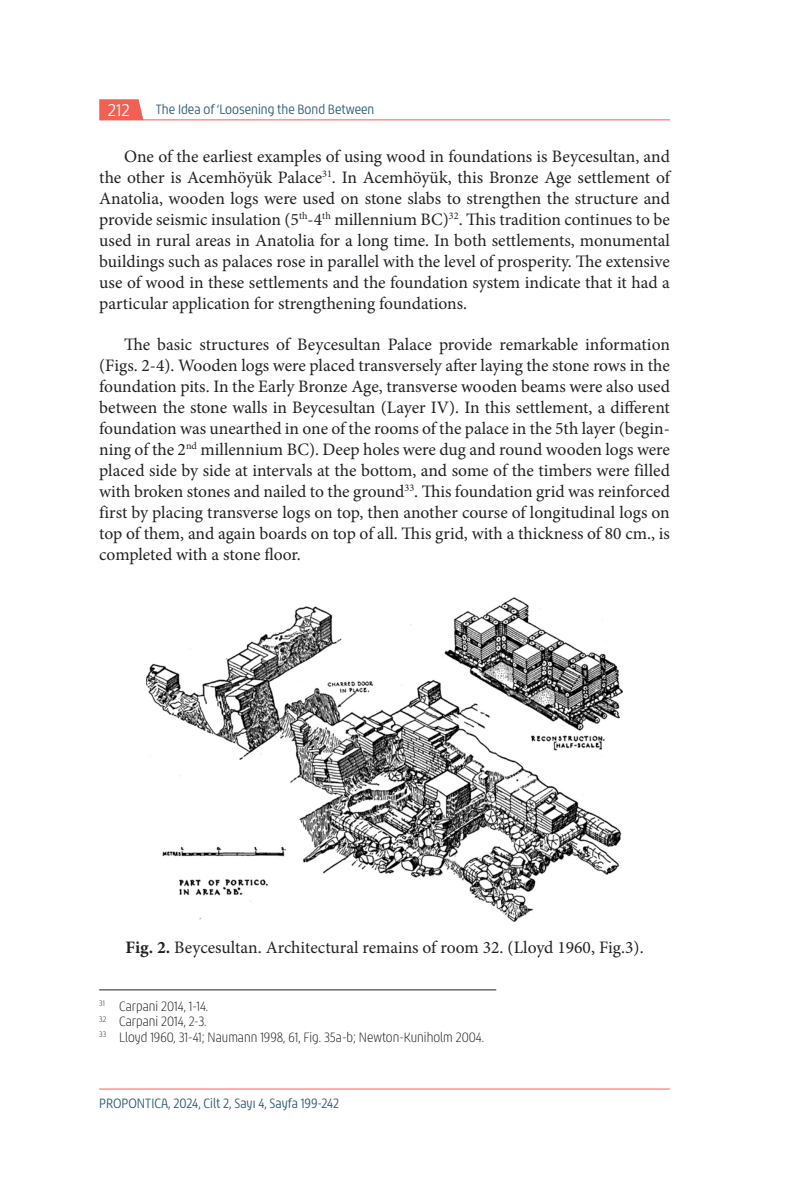
<style>
.page{position:relative;width:794px;height:1191px;background:#fff}
.page>*{position:absolute;margin:0;border:0;box-sizing:border-box;transform-origin:0 0}
.ANA_METİN{font:17.5px/21px "Minion Pro";color:#202124;text-align:justify}
.t1{font:17.5px "Chypre Nor Boo";color:#fff}
.DIPNOT{font:14px "Chypre Con Thi";color:#231f20}
.t2{font:14px "Chypre Con Boo";color:#285b77}
.s1{color:#231f20}
.s2{font-weight:700}
</style>
<div class="page">
<svg style="left:99px;top:99px;width:44px;height:21px"></svg>
<hr style="left:99px;top:120px;width:571px;height:1px;background:#f16153">
<hr style="left:99px;top:1088px;width:571px;height:1px;background:#f16153">
<hr style="left:99px;top:989px;width:397px;height:1px;background:#231f20">
<img style="left:147px;top:597px;width:475px;height:325px">
<p class="t1" style="left:108px;top:100px;width:23px">212</p>
<p class="t2" style="left:156px;top:101px;width:220px">The Idea of ‘Loosening the Bond Between</p>
<p class="ANA_METİN" style="left:99px;top:146px;width:572px;text-indent:25px">One of the earliest examples of using wood in foundations is Beycesultan, and the other is Acemhöyük Palace<sup>31</sup>. In Acemhöyük, this Bronze Age settlement of Anatolia, wooden logs were used on stone slabs to strengthen the structure and provide seismic insulation (5<sup>th</sup>-4<sup>th</sup> millennium BC)<sup>32</sup>. This tradition continues to be used in rural areas in Anatolia for a long time. In both settlements, monumental buildings such as palaces rose in parallel with the level of prosperity. The extensive use of wood in these settlements and the foundation system indicate that it had a particular application for strengthening foundations.</p>
<p class="ANA_METİN" style="left:99px;top:333px;width:572px;text-indent:25px">The basic structures of Beycesultan Palace provide remarkable information (<span class="s1">Figs.</span> 2-4). Wooden logs were placed transversely after laying the stone rows in the foundation pits. In the Early Bronze Age, transverse wooden beams were also used between the stone walls in Beycesultan (Layer IV). In this settlement, a different foundation was unearthed in one of the rooms of the palace in the 5th layer (begin&shy;ning of the 2<sup>nd</sup> millennium BC). Deep holes were dug and round wooden logs were placed side by side at intervals at the bottom, and some of the timbers were filled with broken stones and nailed to the ground<sup>33</sup>. This foundation grid was reinforced first by placing transverse logs on top, then another course of longitudinal logs on top of them, and again boards on top of all. This grid, with a thickness of 80 cm., is completed with a stone floor.</p>
<p class="ANA_METİN" style="left:125px;top:936px;width:519px"><span class="s2">Fig. 2.</span> Beycesultan. Architectural remains of room 32. (Lloyd 1960, Fig.3).</p>
<p class="DIPNOT" style="left:99px;top:997px;width:110px"><sup>31</sup> Carpani 2014, 1-14.</p>
<p class="DIPNOT" style="left:99px;top:1013px;width:109px"><sup>32</sup> Carpani 2014, 2-3.</p>
<p class="DIPNOT" style="left:99px;top:1029px;width:386px"><sup>33</sup> Lloyd 1960, 31-41; Naumann 1998, 61, Fig. 35a-b; Newton-Kuniholm 2004.</p>
<p class="t2" style="left:99px;top:1095px;width:241px">PROPONTICA, 2024, Cilt 2, Sayı 4, Sayfa 199-242</p>
</div>
